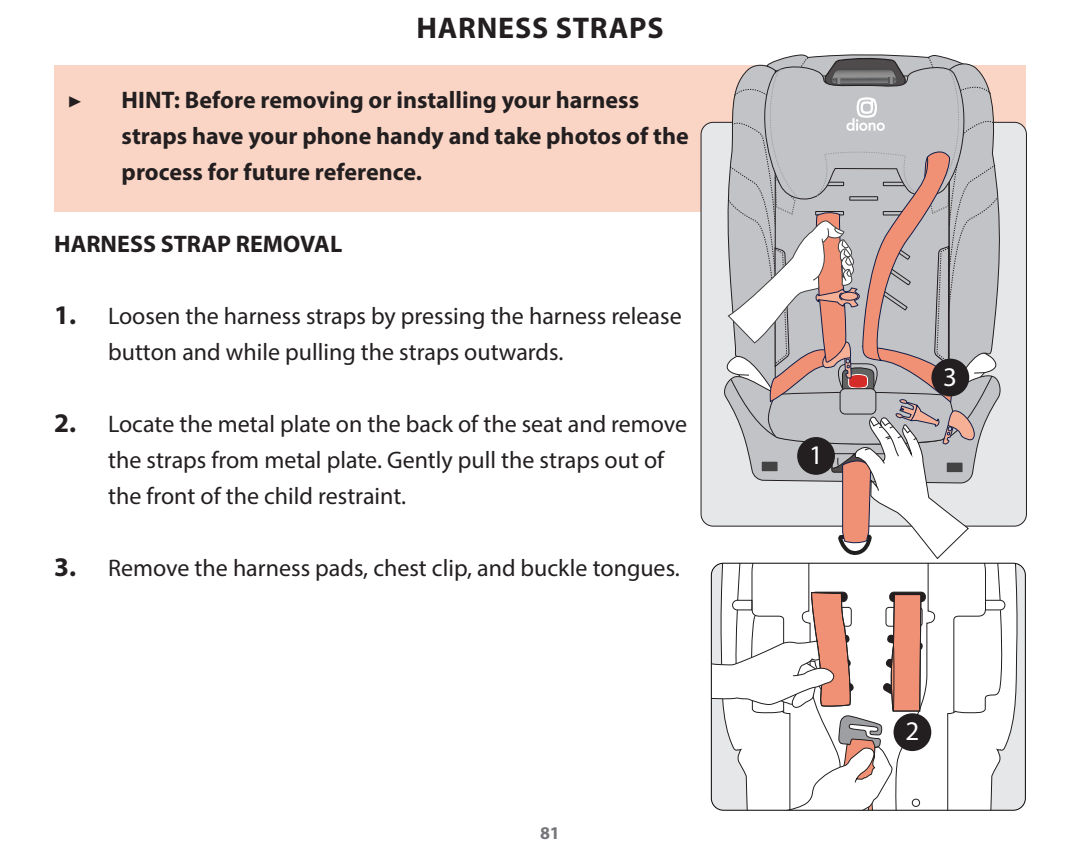
<style>
.page{position:relative;width:1080px;height:864px;background:#fff}
.page>*{position:absolute;margin:0;border:0;box-sizing:border-box;transform-origin:0 0}
.t1{font:700 30px "Myriad Pro";letter-spacing:.025em;color:#231f20}
.t2{font:27px "Myriad Pro";color:#fff}
.t3{font:24px/36px "Myriad Pro";color:#231f20}
.t4{font:700 24px/36px "Myriad Pro";color:#231f20}
.t5{font:24px "Minion Pro";color:#231f20}
.t6{font:700 18px "Myriad Pro";color:#757679}
.s1{font-weight:700;font-size:27px}
</style>
<div class="page">
<div style="left:54px;top:65px;width:972px;height:147px;background:#fad5c5"></div>
<svg style="left:1005px;top:563px;width:13px;height:246px"></svg>
<div style="left:701px;top:122px;width:325px;height:404px;background:#e6e7e9;border-radius:12px"></div>
<svg style="left:711px;top:54px;width:294px;height:756px"></svg>
<div style="left:797px;top:437px;width:38px;height:38px;background:#231f20;border-radius:50%"></div>
<div style="left:894px;top:713px;width:37px;height:38px;background:#231f20;border-radius:50%"></div>
<div style="left:931px;top:359px;width:38px;height:37px;background:#231f20;border-radius:50%"></div>
<p class="t1" style="left:416px;top:9px;width:249px">HARNESS STRAPS</p>
<p class="t5" style="left:68px;top:84px;width:16px">▶</p>
<p class="t4" style="left:122px;top:81px;width:569px">HINT: Before removing or installing your harness straps have your phone handy and take photos of the process for future reference.</p>
<p class="t4" style="left:54px;top:225px;width:290px">HARNESS STRAP REMOVAL</p>
<p class="t3" style="left:108px;top:298px;width:575px;text-indent:-54px"><span class="s1">1.</span> Loosen the harness straps by pressing the harness release button and while pulling the straps outwards.</p>
<p class="t3" style="left:108px;top:406px;width:581px;text-indent:-54px"><span class="s1">2.</span> Locate the metal plate on the back of the seat and remove the straps from metal plate. Gently pull the straps out of the front of the child restraint.</p>
<p class="t3" style="left:54px;top:550px;width:627px"><span class="s1">3.</span> Remove the harness pads, chest clip, and buckle tongues.</p>
<p class="t6" style="left:540px;top:821px;width:21px">81</p>
<p class="t2" style="left:809px;top:439px;width:15px">1</p>
<p class="t2" style="left:943px;top:360px;width:15px">3</p>
<p class="t2" style="left:905px;top:715px;width:15px">2</p>
</div>
